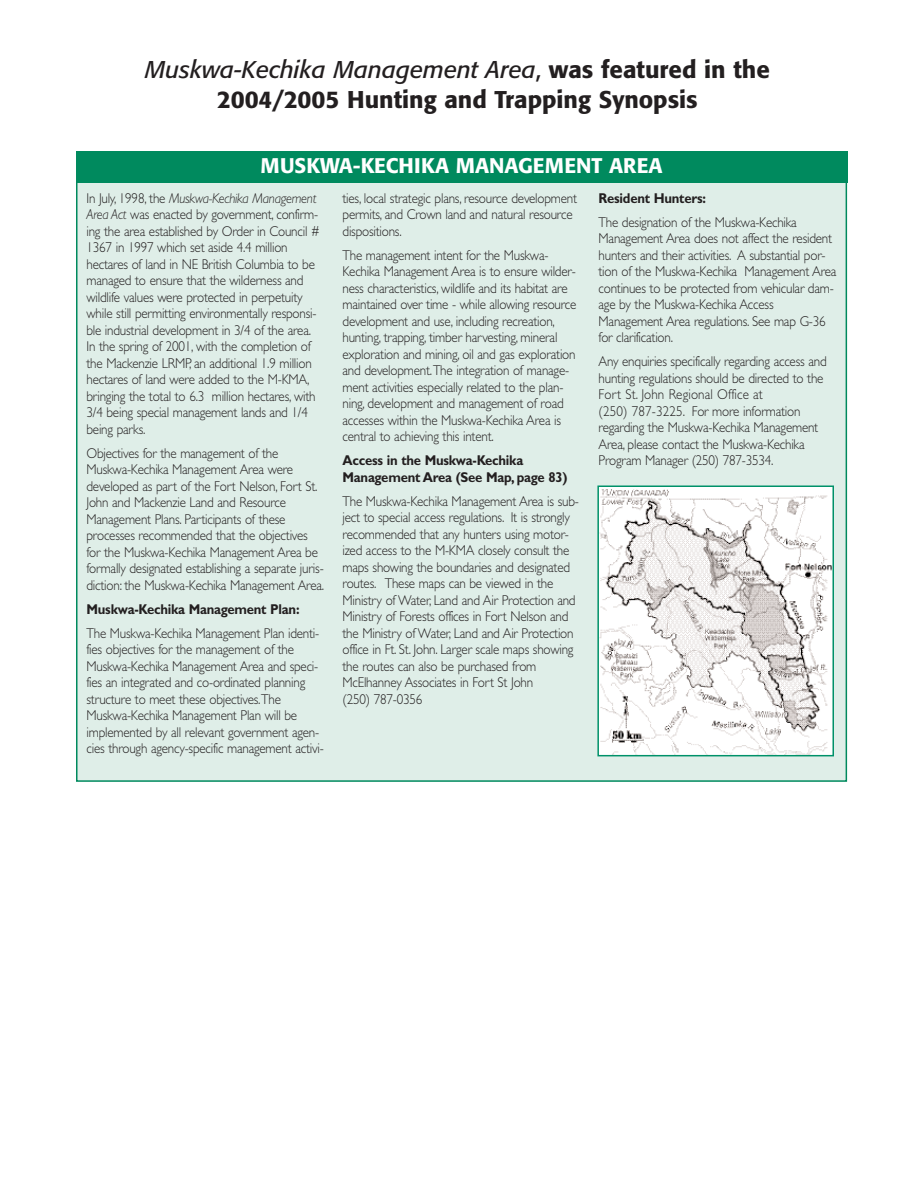
<style>
.page{position:relative;width:918px;height:1188px;background:#fff}
.page>*{position:absolute;margin:0;border:0;box-sizing:border-box;transform-origin:0 0}
.t1{font:500 24px/30.2px "Formata";color:#231f20;text-align:center}
.t2{font:500 21px "Formata";color:#fff}
.t3{font:300 14.25px/16.5px "Gill Sans";letter-spacing:-.015em;color:#231f20;scale:.92 1}
.t4{font:700 14.25px/16.5px "Gill Sans";letter-spacing:-.015em;color:#231f20;scale:.92 1}
.s1{font-weight:400;font-style:italic}
.s2{font-weight:400}
.s3{font-style:italic}
</style>
<div class="page">
<div style="left:77px;top:179px;width:769px;height:602px;background:#dfeee8"></div>
<img style="left:600px;top:489px;width:231px;height:146px">
<img style="left:600px;top:635px;width:231px;height:118px">
<div style="left:597px;top:486px;width:237px;height:270px;border:2px solid #009169"></div>
<div style="left:76px;top:151px;width:771px;height:32px;background:#008a5e"></div>
<h1 class="t1" style="left:145px;top:57px;width:626px"><span class="s1">Muskwa-Kechika Management Area</span><span class="s2">,</span> was featured in the<br>2004/2005 Hunting and Trapping Synopsis</h1>
<h2 class="t2" style="left:261px;top:156px;width:404px">MUSKWA-KECHIKA MANAGEMENT AREA</h2>
<p class="t3" style="left:87px;top:191px;width:255px">In July, 1998, the <span class="s3">Muskwa-Kechika Management Area Act</span> was enacted by government, confirm&shy;ing the area established by Order in Council # 1367 in 1997 which set aside 4.4 million hectares of land in NE British Columbia to be managed to ensure that the wilderness and wildlife values were protected in perpetuity while still permitting environmentally responsi&shy;ble industrial development in 3/4 of the area.<br>In the spring of 2001, with the completion of the Mackenzie LRMP, an additional 1.9 million hectares of land were added to the M-KMA, bringing the total to 6.3 million hectares, with 3/4 being special management lands and 1/4 being parks.</p>
<p class="t3" style="left:87px;top:446px;width:260px">Objectives for the management of the Muskwa-Kechika Management Area were developed as part of the Fort Nelson, Fort St.<br>John and Mackenzie Land and Resource Management Plans. Participants of these processes recommended that the objectives for the Muskwa-Kechika Management Area be formally designated establishing a separate juris&shy;diction: the Muskwa-Kechika Management Area.</p>
<p class="t4" style="left:87px;top:602px;width:233px">Muskwa-Kechika Management Plan:</p>
<p class="t3" style="left:87px;top:626px;width:260px">The Muskwa-Kechika Management Plan identi&shy;fies objectives for the management of the Muskwa-Kechika Management Area and speci&shy;fies an integrated and co-ordinated planning structure to meet these objectives.The Muskwa-Kechika Management Plan will be implemented by all relevant government agen&shy;cies through agency-specific management activi-</p>
<p class="t3" style="left:343px;top:191px;width:257px">ties, local strategic plans, resource development permits, and Crown land and natural resource dispositions.</p>
<p class="t3" style="left:343px;top:248px;width:256px">The management intent for the Muskwa-Kechika Management Area is to ensure wilder&shy;ness characteristics, wildlife and its habitat are maintained over time - while allowing resource development and use, including recreation, hunting, trapping, timber harvesting, mineral exploration and mining, oil and gas exploration and development.The integration of manage&shy;ment activities especially related to the plan&shy;ning, development and management of road accesses within the Muskwa-Kechika Area is central to achieving this intent.</p>
<p class="t4" style="left:343px;top:454px;width:246px">Access in the Muskwa-Kechika<br>Management Area (See Map, page 83)</p>
<p class="t3" style="left:343px;top:494px;width:258px">The Muskwa-Kechika Management Area is sub&shy;ject to special access regulations. It is strongly recommended that any hunters using motor&shy;ized access to the M-KMA closely consult the maps showing the boundaries and designated routes. These maps can be viewed in the Ministry of Water, Land and Air Protection and Ministry of Forests offices in Fort Nelson and the Ministry of Water, Land and Air Protection office in Ft. St. John. Larger scale maps showing the routes can also be purchased from McElhanney Associates in Fort St John<br>(250) 787-0356</p>
<p class="t4" style="left:599px;top:191px;width:118px">Resident Hunters:</p>
<p class="t3" style="left:599px;top:215px;width:260px">The designation of the Muskwa-Kechika Management Area does not affect the resident hunters and their activities. A substantial por&shy;tion of the Muskwa-Kechika Management Area continues to be protected from vehicular dam&shy;age by the Muskwa-Kechika Access Management Area regulations. See map G-36 for clarification.</p>
<p class="t3" style="left:599px;top:355px;width:249px">Any enquiries specifically regarding access and hunting regulations should be directed to the Fort St. John Regional Office at<br>(250) 787-3225. For more information regarding the Muskwa-Kechika Management Area, please contact the Muskwa-Kechika Program Manager (250) 787-3534.</p>
</div>
